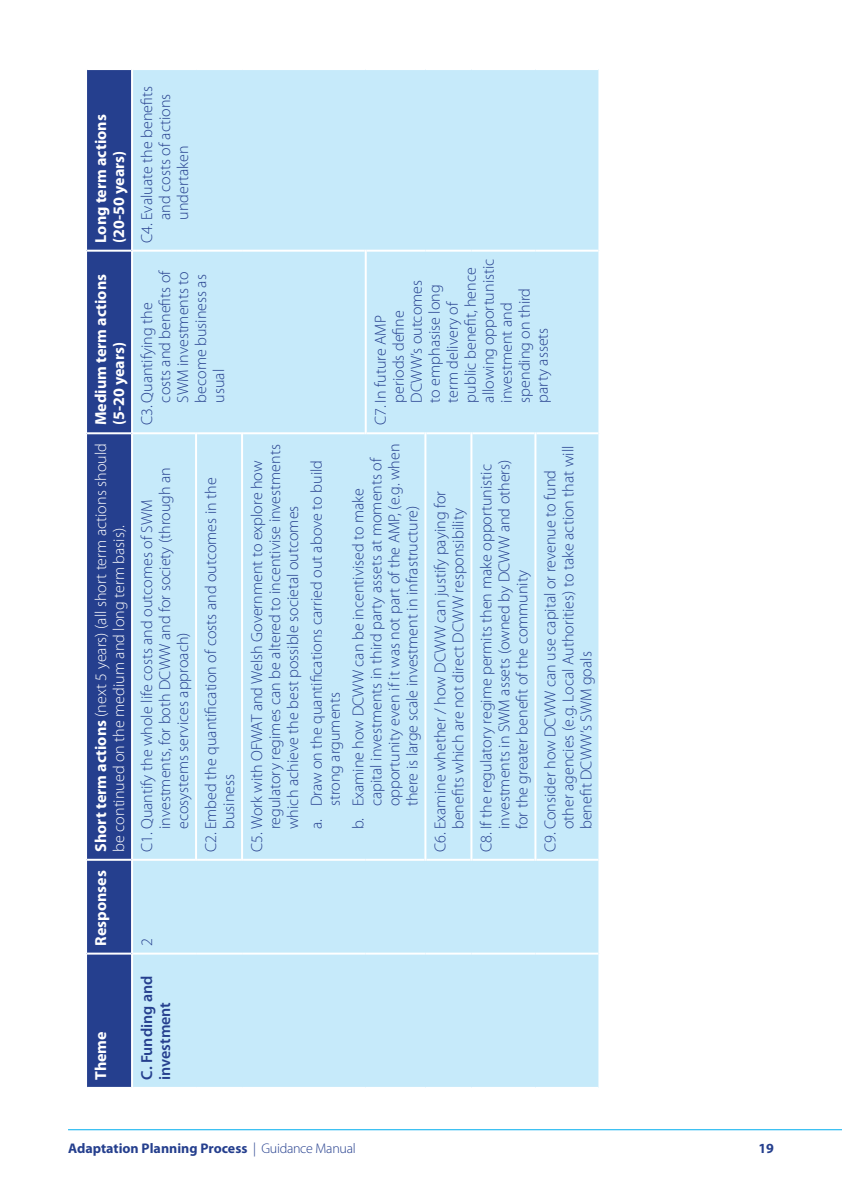
<style>
.page{position:relative;width:842px;height:1191px;background:#fff}
.page>*{position:absolute;margin:0;border:0;box-sizing:border-box;transform-origin:0 0}
.t1{font:300 16px/18px "Myriad Pro";color:#253f8e}
.t2{font:300 16px/18px "Myriad Pro";color:#fff}
.t3{font:700 16px/18px "Myriad Pro";color:#fff}
.t4{font:600 16px/18px "Myriad Pro";color:#253f8e}
.t5{font:700 14px "Myriad Pro";color:#253f8e}
.s1{font-weight:700}
.s2{font-weight:300}
</style>
<div class="page">
<hr style="left:68px;top:1129px;width:774px;height:1px;background:#00aeef">
<svg style="left:87px;top:70px;width:44px;height:1017px;background:#27418f"></svg>
<div style="left:133px;top:70px;width:465px;height:1017px;background:#c6eafa"></div>
<hr style="left:87px;top:952px;width:44px;height:2px;background:#fff">
<hr style="left:87px;top:858px;width:44px;height:2px;background:#fff">
<hr style="left:87px;top:432px;width:44px;height:2px;background:#fff">
<hr style="left:87px;top:250px;width:44px;height:2px;background:#fff">
<hr style="left:133px;top:952px;width:63px;height:2px;background:#fff">
<hr style="left:133px;top:858px;width:62px;height:2px;background:#fff">
<hr style="left:133px;top:432px;width:62px;height:2px;background:#fff">
<hr style="left:133px;top:250px;width:63px;height:2px;background:#fff">
<hr style="left:196px;top:952px;width:46px;height:2px;background:#fff">
<hr style="left:195px;top:432px;width:2px;height:428px;background:#fff">
<hr style="left:197px;top:858px;width:44px;height:2px;background:#fff">
<hr style="left:197px;top:432px;width:44px;height:2px;background:#fff">
<hr style="left:196px;top:250px;width:46px;height:2px;background:#fff">
<hr style="left:242px;top:952px;width:124px;height:2px;background:#fff">
<hr style="left:241px;top:432px;width:2px;height:428px;background:#fff">
<hr style="left:243px;top:858px;width:123px;height:2px;background:#fff">
<hr style="left:243px;top:432px;width:122px;height:2px;background:#fff">
<hr style="left:242px;top:250px;width:123px;height:2px;background:#fff">
<hr style="left:366px;top:952px;width:59px;height:2px;background:#fff">
<hr style="left:366px;top:858px;width:58px;height:2px;background:#fff">
<hr style="left:365px;top:250px;width:2px;height:184px;background:#fff">
<hr style="left:367px;top:432px;width:57px;height:2px;background:#fff">
<hr style="left:367px;top:250px;width:58px;height:2px;background:#fff">
<hr style="left:425px;top:952px;width:46px;height:2px;background:#fff">
<hr style="left:424px;top:432px;width:2px;height:428px;background:#fff">
<hr style="left:426px;top:858px;width:44px;height:2px;background:#fff">
<hr style="left:426px;top:432px;width:44px;height:2px;background:#fff">
<hr style="left:425px;top:250px;width:46px;height:2px;background:#fff">
<hr style="left:471px;top:952px;width:64px;height:2px;background:#fff">
<hr style="left:470px;top:432px;width:2px;height:428px;background:#fff">
<hr style="left:472px;top:858px;width:62px;height:2px;background:#fff">
<hr style="left:472px;top:432px;width:62px;height:2px;background:#fff">
<hr style="left:471px;top:250px;width:64px;height:2px;background:#fff">
<hr style="left:535px;top:952px;width:63px;height:2px;background:#fff">
<hr style="left:534px;top:432px;width:2px;height:428px;background:#fff">
<hr style="left:536px;top:858px;width:62px;height:2px;background:#fff">
<hr style="left:536px;top:432px;width:62px;height:2px;background:#fff">
<hr style="left:535px;top:250px;width:63px;height:2px;background:#fff">
<p class="t3" style="left:92px;top:243px;width:130px;rotate:-90deg">Long term actions (20-50 years)</p>
<p class="t3" style="left:92px;top:425px;width:153px;rotate:-90deg">Medium term actions (5-20 years)</p>
<p class="t2" style="left:92px;top:851px;width:410px;rotate:-90deg"><span class="s1">Short term actions</span> (next 5 years) (all short term actions should be continued on the medium and long term basis).</p>
<p class="t3" style="left:92px;top:945px;width:77px;rotate:-90deg">Responses</p>
<p class="t3" style="left:92px;top:1080px;width:50px;rotate:-90deg">Theme</p>
<p class="t1" style="left:138px;top:220px;width:135px;text-indent:-23px;rotate:-90deg">C4. Evaluate the benefits and costs of actions undertaken</p>
<p class="t1" style="left:138px;top:402px;width:134px;text-indent:-23px;rotate:-90deg">C3. Quantifying the costs and benefits of<br>SWM investments to become business as usual</p>
<p class="t1" style="left:138px;top:829px;width:363px;text-indent:-23px;rotate:-90deg">C1. Quantify the whole life costs and outcomes of SWM investments, for both DCWW and for society (through an ecosystems services approach)</p>
<p class="t1" style="left:202px;top:829px;width:353px;text-indent:-23px;rotate:-90deg">C2. Embed the quantification of costs and outcomes in the business</p>
<p class="t1" style="left:138px;top:945px;width:9px;rotate:-90deg">2</p>
<p class="t4" style="left:138px;top:1080px;width:105px;rotate:-90deg">C. Funding and investment</p>
<p class="t1" style="left:248px;top:829px;width:386px;text-indent:-23px;rotate:-90deg">C5. Work with OFWAT and Welsh Government to explore how regulatory regimes can be altered to incentivise investments which achieve the best possible societal outcomes</p>
<p class="t1" style="left:308px;top:806px;width:348px;text-indent:-23px;rotate:-90deg">a. Draw on the quantifications carried out above to build strong arguments</p>
<p class="t1" style="left:372px;top:402px;width:145px;text-indent:-23px;rotate:-90deg">C7. In future AMP<br>periods define<br>DCWW’s outcomes<br>to emphasise long term delivery of public benefit, hence allowing opportunistic investment and spending on third party assets</p>
<p class="t1" style="left:349px;top:806px;width:364px;text-indent:-23px;rotate:-90deg">b. Examine how DCWW can be incentivised to make capital investments in third party assets at moments of opportunity even if it was not part of the AMP, (e.g. when there is large scale investment in infrastructure)</p>
<p class="t1" style="left:431px;top:851px;width:362px;text-align:center;rotate:-90deg">C6. Examine whether / how DCWW can justify paying for benefits which are not direct DCWW responsibility</p>
<p class="t1" style="left:477px;top:829px;width:371px;text-indent:-23px;rotate:-90deg">C8. If the regulatory regime permits then make opportunistic investments in SWM assets (owned by DCWW and others) for the greater benefit of the community</p>
<p class="t1" style="left:541px;top:829px;width:385px;text-indent:-23px;rotate:-90deg">C9. Consider how DCWW can use capital or revenue to fund other agencies (e.g. Local Authorities) to take action that will benefit DCWW’s SWM goals</p>
<p class="t5" style="left:68px;top:1140px;width:289px">Adaptation Planning Process <span class="s2">| Guidance Manual</span></p>
<p class="t5" style="left:758px;top:1140px;width:17px">19</p>
</div>
